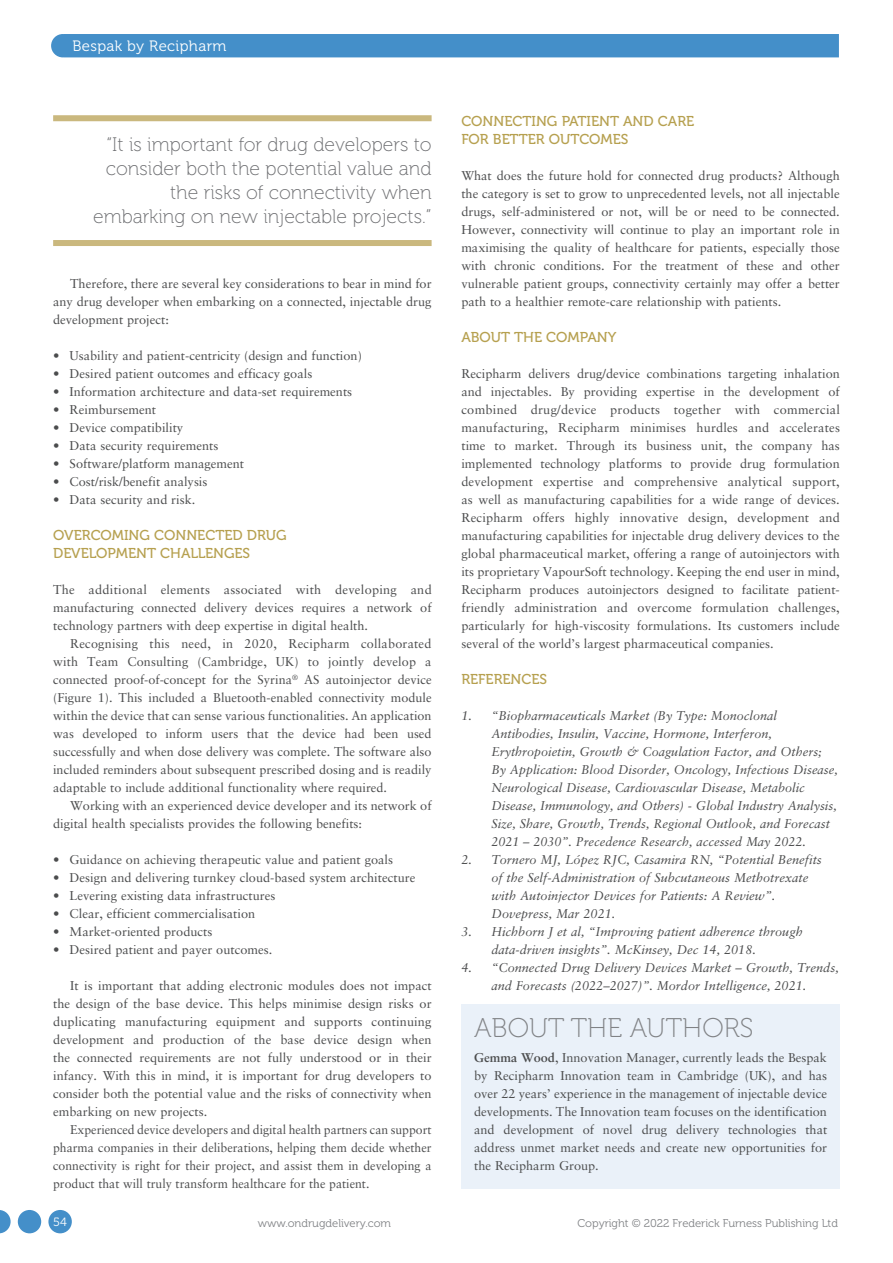
<style>
.page{position:relative;width:893px;height:1263px;background:#fff}
.page>*{position:absolute;margin:0;border:0;box-sizing:border-box;transform-origin:0 0}
.MF_Boxed_text_title{font:27px "Museo 100";color:#808285}
.MF_pullquote{font:19.5px/24px "Museo 100";color:#6c6d70;text-align:right}
.t1{font:15px "Museo 300";letter-spacing:.025em;color:#fff}
.MF_Xhead{font:14.25px/18px "Museo 500";color:#b6a04f}
.MF_body_no_indent{font:12.75px/18px "Sabon LT Std";color:#4b4c4d;text-align:justify}
.MF_body{font:12.75px/18px "Sabon LT Std";color:#4b4c4d;text-align:justify}
.MF_References{font:italic 12.75px/18px "Sabon LT Std";color:#4b4c4d}
.MF_body-2{font:12.75px/18px "Sabon LT Std";color:#4b4c4d;text-align:justify;scale:.96 1}
.t2{font:12px "Museo 300";color:#fff}
.t3{font:11.25px "Museo 300";color:#808285}
.s1{font-weight:700}
</style>
<div class="page">
<div style="left:461px;top:1003px;width:379px;height:185px;background:#eaf1f9"></div>
<div style="left:51px;top:34px;width:788px;height:23px;background:#448fc9"></div>
<div style="left:53px;top:115px;width:379px;height:6px;background:#cab87e"></div>
<div style="left:53px;top:240px;width:379px;height:6px;background:#cab87e"></div>
<div style="left:48px;top:1210px;width:24px;height:23px;background:#448fc9;border-radius:50%"></div>
<div style="left:18px;top:1210px;width:23px;height:23px;background:#448fc9;border-radius:50%"></div>
<svg style="left:0;top:1210px;width:11px;height:23px"></svg>
<p class="t1" style="left:72px;top:37px;width:156px">Bespak by Recipharm</p>
<p class="MF_pullquote" style="left:93px;top:133px;width:340px">“It is important for drug developers to consider both the potential value and the risks of connectivity when embarking on new injectable projects.”</p>
<p class="MF_body" style="left:53px;top:274px;width:380px;text-indent:17px">Therefore, there are several key considerations to bear in mind for any drug developer when embarking on a connected, injectable drug development project:</p>
<p class="MF_body_no_indent" style="left:53px;top:346px;width:310px">• Usability and patient-centricity (design and function)</p>
<p class="MF_body_no_indent" style="left:53px;top:364px;width:261px">• Desired patient outcomes and efficacy goals</p>
<p class="MF_body_no_indent" style="left:53px;top:382px;width:301px">• Information architecture and data-set requirements</p>
<p class="MF_body_no_indent" style="left:53px;top:400px;width:104px">• Reimbursement</p>
<p class="MF_body_no_indent" style="left:53px;top:418px;width:132px">• Device compatibility</p>
<p class="MF_body_no_indent" style="left:53px;top:436px;width:167px">• Data security requirements</p>
<p class="MF_body_no_indent" style="left:53px;top:454px;width:193px">• Software/platform management</p>
<p class="MF_body_no_indent" style="left:53px;top:472px;width:156px">• Cost/risk/benefit analysis</p>
<p class="MF_body_no_indent" style="left:53px;top:490px;width:144px">• Data security and risk.</p>
<p class="MF_Xhead" style="left:53px;top:526px;width:235px">OVERCOMING CONNECTED DRUG<br>DEVELOPMENT CHALLENGES</p>
<p class="MF_body_no_indent" style="left:53px;top:580px;width:380px">The additional elements associated with developing and manufacturing connected delivery devices requires a network of technology partners with deep expertise in digital health.</p>
<p class="MF_body" style="left:53px;top:634px;width:380px;text-indent:17px">Recognising this need, in 2020, Recipharm collaborated with Team Consulting (Cambridge, UK) to jointly develop a connected proof-of-concept for the Syrina<sup>®</sup> AS autoinjector device (Figure 1). This included a Bluetooth-enabled connectivity module within the device that can sense various functionalities. An application was developed to inform users that the device had been used successfully and when dose delivery was complete. The software also included reminders about subsequent prescribed dosing and is readily adaptable to include additional functionality where required.</p>
<p class="MF_body" style="left:53px;top:796px;width:380px;text-indent:17px">Working with an experienced device developer and its network of digital health specialists provides the following benefits:</p>
<p class="MF_body_no_indent" style="left:53px;top:850px;width:341px">• Guidance on achieving therapeutic value and patient goals</p>
<p class="MF_body_no_indent" style="left:53px;top:868px;width:364px">• Design and delivering turnkey cloud-based system architecture</p>
<p class="MF_body_no_indent" style="left:53px;top:886px;width:224px">• Levering existing data infrastructures</p>
<p class="MF_body_no_indent" style="left:53px;top:904px;width:204px">• Clear, efficient commercialisation</p>
<p class="MF_body_no_indent" style="left:53px;top:922px;width:161px">• Market-oriented products</p>
<p class="MF_body_no_indent" style="left:53px;top:940px;width:221px">• Desired patient and payer outcomes.</p>
<p class="MF_body" style="left:53px;top:976px;width:380px;text-indent:17px">It is important that adding electronic modules does not impact the design of the base device. This helps minimise design risks or duplicating manufacturing equipment and supports continuing development and production of the base device design when the connected requirements are not fully understood or in their infancy. With this in mind, it is important for drug developers to consider both the potential value and the risks of connectivity when embarking on new projects.</p>
<p class="MF_body-2" style="left:53px;top:1120px;width:396px;text-indent:17px">Experienced device developers and digital health partners can support pharma companies in their deliberations, helping them decide whether connectivity is right for their project, and assist them in developing a product that will truly transform healthcare for the patient.</p>
<p class="MF_Xhead" style="left:461px;top:112px;width:234px">CONNECTING PATIENT AND CARE<br>FOR BETTER OUTCOMES</p>
<p class="MF_body_no_indent" style="left:461px;top:166px;width:380px">What does the future hold for connected drug products? Although the category is set to grow to unprecedented levels, not all injectable drugs, self-administered or not, will be or need to be connected.<br>However, connectivity will continue to play an important role in maximising the quality of healthcare for patients, especially those with chronic conditions. For the treatment of these and other vulnerable patient groups, connectivity certainly may offer a better path to a healthier remote-care relationship with patients.</p>
<p class="MF_Xhead" style="left:461px;top:328px;width:156px">ABOUT THE COMPANY</p>
<p class="MF_body_no_indent" style="left:461px;top:364px;width:380px">Recipharm delivers drug/device combinations targeting inhalation and injectables. By providing expertise in the development of combined drug/device products together with commercial manufacturing, Recipharm minimises hurdles and accelerates time to market. Through its business unit, the company has implemented technology platforms to provide drug formulation development expertise and comprehensive analytical support, as well as manufacturing capabilities for a wide range of devices.<br>Recipharm offers highly innovative design, development and manufacturing capabilities for injectable drug delivery devices to the global pharmaceutical market, offering a range of autoinjectors with its proprietary VapourSoft technology. Keeping the end user in mind, Recipharm produces autoinjectors designed to facilitate patient&shy;friendly administration and overcome formulation challenges, particularly for high-viscosity formulations. Its customers include several of the world’s largest pharmaceutical companies.</p>
<p class="MF_Xhead" style="left:461px;top:670px;width:87px">REFERENCES</p>
<p class="MF_References" style="left:491px;top:707px;width:348px;text-indent:-30px">1. “Biopharmaceuticals Market (By Type: Monoclonal Antibodies, Insulin, Vaccine, Hormone, Interferon, Erythropoietin, Growth &amp; Coagulation Factor, and Others; By Application: Blood Disorder, Oncology, Infectious Disease, Neurological Disease, Cardiovascular Disease, Metabolic Disease, Immunology, and Others) - Global Industry Analysis, Size, Share, Growth, Trends, Regional Outlook, and Forecast 2021 – 2030”. Precedence Research, accessed May 2022.</p>
<p class="MF_References" style="left:491px;top:851px;width:332px;text-indent:-30px">2. Tornero MJ, López RJC, Casamira RN, “Potential Benefits of the Self-Administration of Subcutaneous Methotrexate with Autoinjector Devices for Patients: A Review”.<br>Dovepress, Mar 2021.</p>
<p class="MF_References" style="left:491px;top:923px;width:313px;text-indent:-30px">3. Hichborn J et al, “Improving patient adherence through data-driven insights”. McKinsey, Dec 14, 2018.</p>
<p class="MF_References" style="left:461px;top:959px;width:379px;text-align:center">4. “Connected Drug Delivery Devices Market – Growth, Trends, and Forecasts (2022–2027)”. Mordor Intelligence, 2021.</p>
<p class="MF_Boxed_text_title" style="left:474px;top:1013px;width:281px">ABOUT THE AUTHORS</p>
<p class="MF_body_no_indent" style="left:474px;top:1048px;width:355px"><span class="s1">Gemma Wood</span>, Innovation Manager, currently leads the Bespak by Recipharm Innovation team in Cambridge (UK), and has over 22 years’ experience in the management of injectable device developments. The Innovation team focuses on the identification and development of novel drug delivery technologies that address unmet market needs and create new opportunities for the Recipharm Group.</p>
<p class="t2" style="left:53px;top:1215px;width:15px">54</p>
<p class="t3" style="left:258px;top:1217px;width:135px">www.ondrugdelivery.com</p>
<p class="t3" style="left:577px;top:1217px;width:262px">Copyright © 2022 Frederick Furness Publishing Ltd</p>
</div>
